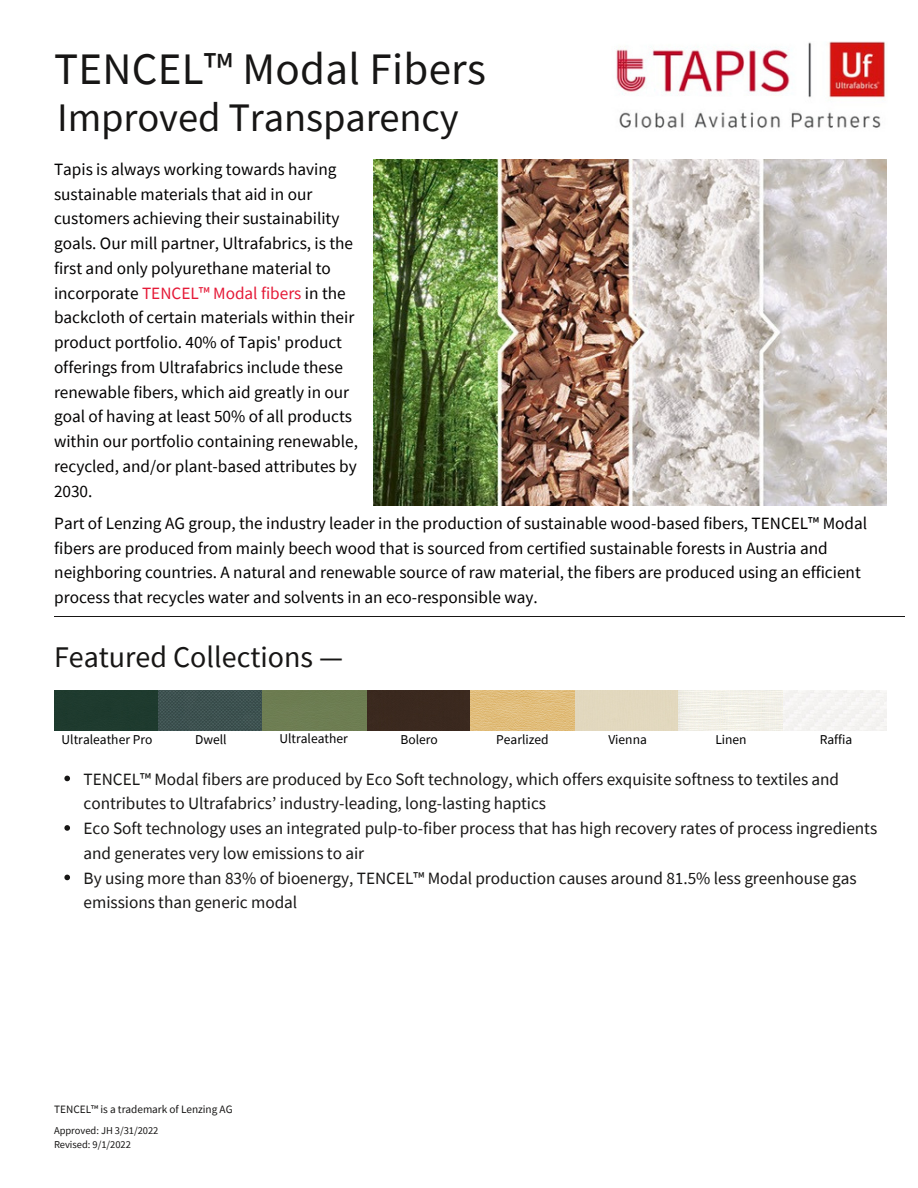
<style>
.page{position:relative;width:918px;height:1188px;background:#fff}
.page>*{position:absolute;margin:0;border:0;box-sizing:border-box;transform-origin:0 0}
.t1{font:45px "Source Sans Pro";letter-spacing:.005em;color:#171615}
.t2{font:40.5px "Source Sans Pro";letter-spacing:-.005em;color:#171615}
.t3{font:30px "Source Sans Pro";color:#171615}
.t4{font:17.25px/24.8px "Source Sans Pro";color:#020000}
.t5{font:17.25px/24.8px "Source Sans Pro";letter-spacing:-.005em;color:#171615}
.t6{font:13.5px "Source Sans Pro";color:#000}
.t7{font:11.25px "Source Sans Pro";letter-spacing:-.005em;color:#171615}
.t8{font:10.5px/14.7px "Source Sans Pro";letter-spacing:-.005em;color:#171615}
.s1{color:#e51937}
</style>
<div class="page">
<img style="left:54px;top:691px;width:833px;height:39px">
<hr style="left:54px;top:616px;width:851px;height:1px;background:#171615">
<img style="left:616px;top:41px;width:269px;height:87px">
<img style="left:373px;top:159px;width:513px;height:346px">
<svg style="left:64px;top:776px;width:6px;height:5px"></svg>
<svg style="left:64px;top:825px;width:6px;height:6px"></svg>
<svg style="left:64px;top:875px;width:6px;height:5px"></svg>
<h1 class="t1" style="left:54px;top:40px;width:434px">TENCEL™ Modal Fibers</h1>
<h2 class="t2" style="left:57px;top:91px;width:403px">Improved Transparency</h2>
<p class="t4" style="left:54px;top:156px;width:305px">Tapis is always working towards having sustainable materials that aid in our customers achieving their sustainability goals. Our mill partner, Ultrafabrics, is the first and only polyurethane material to incorporate <span class="s1">TENCEL™ Modal fibers</span> in the backcloth of certain materials within their product portfolio. 40% of Tapis' product offerings from Ultrafabrics include these renewable fibers, which aid greatly in our goal of having at least 50% of all products within our portfolio containing renewable, recycled, and/or plant-based attributes by 2030.</p>
<p class="t4" style="left:54px;top:510px;width:814px">Part of Lenzing AG group, the industry leader in the production of sustainable wood-based fibers, TENCEL™ Modal fibers are produced from mainly beech wood that is sourced from certified sustainable forests in Austria and neighboring countries. A natural and renewable source of raw material, the fibers are produced using an efficient process that recycles water and solvents in an eco-responsible way.</p>
<h3 class="t3" style="left:54px;top:637px;width:291px">Featured Collections —</h3>
<p class="t6" style="left:62px;top:730px;width:92px">Ultraleather Pro</p>
<p class="t6" style="left:195px;top:730px;width:33px">Dwell</p>
<p class="t6" style="left:279px;top:730px;width:70px">Ultraleather</p>
<p class="t6" style="left:401px;top:730px;width:39px">Bolero</p>
<p class="t6" style="left:496px;top:730px;width:54px">Pearlized</p>
<p class="t6" style="left:608px;top:730px;width:40px">Vienna</p>
<p class="t6" style="left:715px;top:730px;width:33px">Linen</p>
<p class="t6" style="left:820px;top:730px;width:34px">Raffia</p>
<p class="t5" style="left:84px;top:766px;width:795px">TENCEL™ Modal fibers are produced by Eco Soft technology, which offers exquisite softness to textiles and contributes to Ultrafabrics’ industry-leading, long-lasting haptics<br>Eco Soft technology uses an integrated pulp-to-fiber process that has high recovery rates of process ingredients and generates very low emissions to air<br>By using more than 83% of bioenergy, TENCEL™ Modal production causes around 81.5% less greenhouse gas emissions than generic modal</p>
<p class="t7" style="left:54px;top:1102px;width:180px">TENCEL™ is a trademark of Lenzing AG</p>
<p class="t8" style="left:54px;top:1123px;width:106px">Approved: JH 3/31/2022<br>Revised: 9/1/2022</p>
</div>
